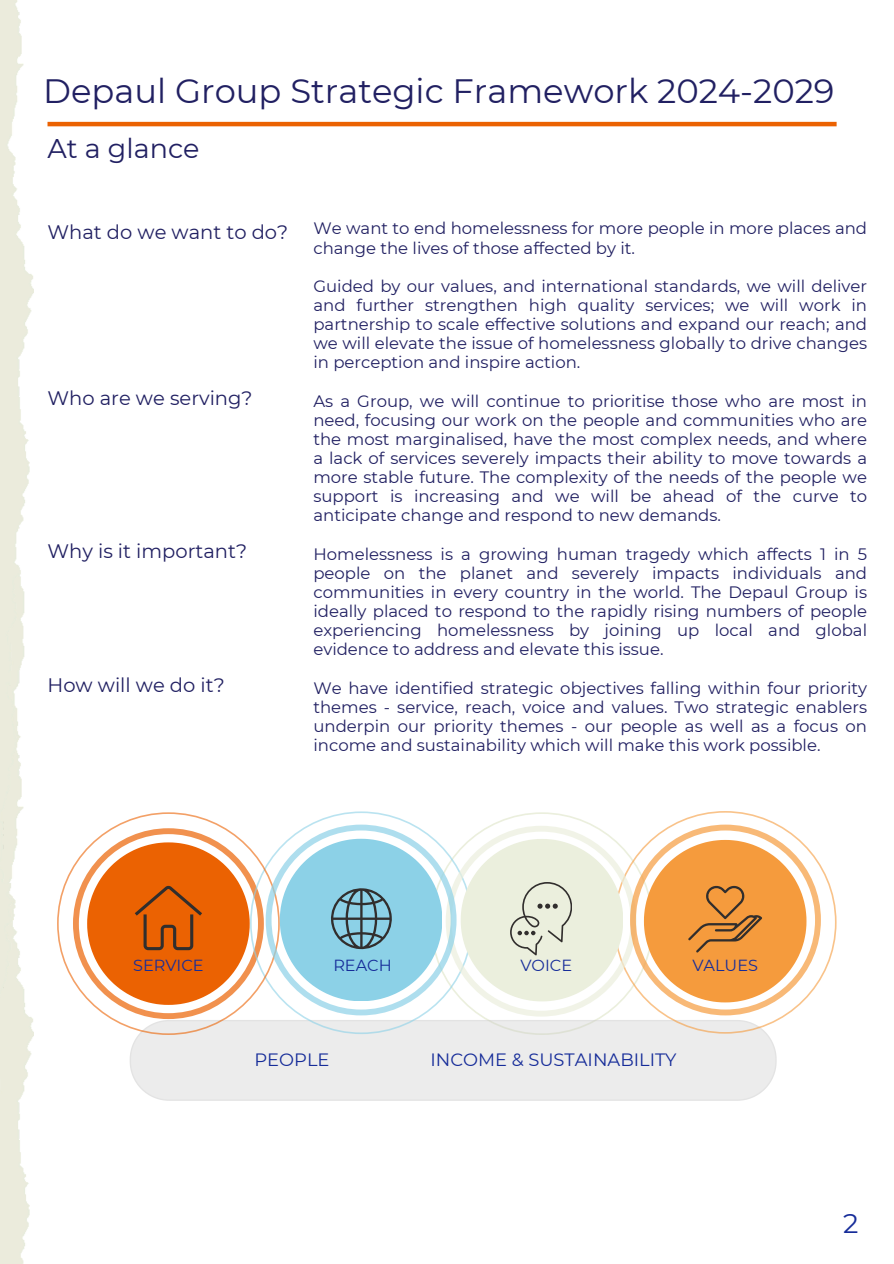
<style>
.page{position:relative;width:894px;height:1264px;background:#fff}
.page>*{position:absolute;margin:0;border:0;box-sizing:border-box;transform-origin:0 0}
.t1{font:33.75px "Montserrat";color:#212062}
.t2{font:27px "Montserrat";color:#212062}
.t3{font:27px "Montserrat";color:#162c99}
.t4{font:19.5px "Montserrat";color:#212062}
.t5{font:17.85px "Montserrat";color:#162c99}
.t6{font:16.5px/19.2px "Montserrat";color:#212062;text-align:justify}
.t7{font:16.05px "Montserrat";color:#162c99}
</style>
<div class="page">
<svg style="left:493px;top:812px;width:98px;height:12px"></svg>
<div style="left:130px;top:1019px;width:646px;height:81px;background:#ececec"></div>
<svg style="left:613px;top:811px;width:223px;height:222px"></svg>
<svg style="left:280px;top:811px;width:192px;height:223px"></svg>
<svg style="left:57px;top:812px;width:223px;height:222px"></svg>
<svg style="left:73px;top:824px;width:747px;height:195px"></svg>
<img style="left:0;top:1093px;width:30px;height:170px">
<img style="left:0;top:0;width:33px;height:1093px">
<hr style="left:47px;top:122px;width:789px;height:4px;background:#eb6202">
<p class="t1" style="left:43px;top:70px;width:792px">Depaul Group Strategic Framework 2024-2029</p>
<h5 class="t2" style="left:47px;top:132px;width:153px">At a glance</h5>
<p class="t4" style="left:47px;top:220px;width:242px">What do we want to do?</p>
<h4 class="t4" style="left:47px;top:386px;width:206px">Who are we serving?</h4>
<h4 class="t4" style="left:47px;top:539px;width:201px">Why is it important?</h4>
<p class="t4" style="left:47px;top:672px;width:179px">How will we do it?</p>
<p class="t6" style="left:313px;top:219px;width:555px">We want to end homelessness for more people in more places and change the lives of those affected by it.</p>
<p class="t6" style="left:313px;top:276px;width:555px">Guided by our values, and international standards, we will deliver and further strengthen high quality services; we will work in partnership to scale effective solutions and expand our reach; and we will elevate the issue of homelessness globally to drive changes in perception and inspire action.</p>
<h1 class="t6" style="left:313px;top:391px;width:555px">As a Group, we will continue to prioritise those who are most in need, focusing our work on the people and communities who are the most marginalised, have the most complex needs, and where a lack of services severely impacts their ability to move towards a more stable future. The complexity of the needs of the people we support is increasing and we will be ahead of the curve to anticipate change and respond to new demands.</h1>
<h2 class="t6" style="left:313px;top:544px;width:555px">Homelessness is a growing human tragedy which affects 1 in 5 people on the planet and severely impacts individuals and communities in every country in the world. The Depaul Group is ideally placed to respond to the rapidly rising numbers of people experiencing homelessness by joining up local and global evidence to address and elevate this issue.</h2>
<h4 class="t6" style="left:313px;top:678px;width:555px">We have identified strategic objectives falling within four priority themes - service, reach, voice and values. Two strategic enablers underpin our priority themes - our people as well as a focus on income and sustainability which will make this work possible.</h4>
<p class="t7" style="left:133px;top:955px;width:72px">SERVICE</p>
<p class="t7" style="left:333px;top:955px;width:60px">REACH</p>
<p class="t7" style="left:520px;top:955px;width:53px">VOICE</p>
<p class="t7" style="left:692px;top:955px;width:67px">VALUES</p>
<p class="t5" style="left:254px;top:1048px;width:76px">PEOPLE</p>
<p class="t5" style="left:430px;top:1048px;width:247px">INCOME &amp; SUSTAINABILITY</p>
<p class="t3" style="left:843px;top:1206px;width:17px">2</p>
</div>
